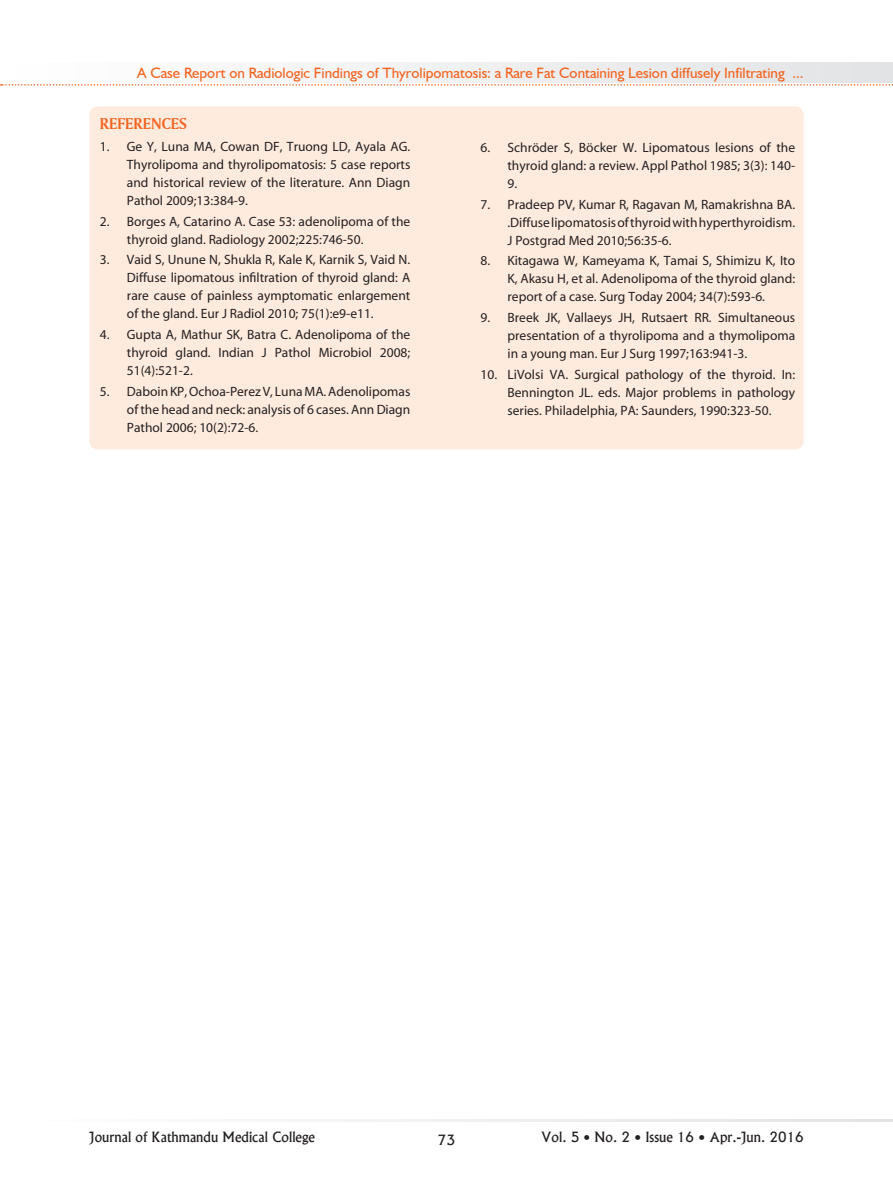
<style>
.page{position:relative;width:893px;height:1191px;background:#fff}
.page>*{position:absolute;margin:0;border:0;box-sizing:border-box;transform-origin:0 0}
.t1{font:16.5px "Amerigo BT Bold A";color:#f36421}
.t2{font:15px "Humanist 521 BT";color:#f36421}
.t3{font:13.5px/18px "Myriad";color:#231f20;text-align:justify}
.t4{font:13.5px "Alaska";color:#231f20}
</style>
<div class="page">
<svg style="left:317px;top:1119px;width:576px;height:2px"></svg>
<div style="left:0;top:63px;width:893px;height:20px;background:linear-gradient(to right,#fff,#e2e3e5)"></div>
<svg style="left:1px;top:84px;width:892px;height:2px"></svg>
<div style="left:89px;top:106px;width:715px;height:343px;background:#feebdd;border-radius:9px"></div>
<p class="t2" style="left:137px;top:63px;width:668px">A Case Report on Radiologic Findings of Thyrolipomatosis: a Rare Fat Containing Lesion diffusely Infiltrating ...</p>
<p class="t1" style="left:100px;top:114px;width:89px">REFERENCES</p>
<p class="t3" style="left:127px;top:139px;width:285px;text-indent:-27px">1. Ge Y, Luna MA, Cowan DF, Truong LD, Ayala AG.<br>Thyrolipoma and thyrolipomatosis: 5 case reports and historical review of the literature. Ann Diagn Pathol 2009;13:384-9.</p>
<p class="t3" style="left:127px;top:213px;width:285px;text-indent:-27px">2. Borges A, Catarino A. Case 53: adenolipoma of the thyroid gland. Radiology 2002;225:746-50.</p>
<p class="t3" style="left:127px;top:252px;width:285px;text-indent:-27px">3. Vaid S, Unune N, Shukla R, Kale K, Karnik S, Vaid N.<br>Diffuse lipomatous infiltration of thyroid gland: A rare cause of painless aymptomatic enlargement of the gland. Eur J Radiol 2010; 75(1):e9-e11.</p>
<p class="t3" style="left:127px;top:326px;width:285px;text-indent:-27px">4. Gupta A, Mathur SK, Batra C. Adenolipoma of the thyroid gland. Indian J Pathol Microbiol 2008; 51(4):521-2.</p>
<p class="t3" style="left:127px;top:383px;width:285px;text-indent:-27px">5. Daboin KP, Ochoa-Perez V, Luna MA. Adenolipomas of the head and neck: analysis of 6 cases. Ann Diagn Pathol 2006; 10(2):72-6.</p>
<p class="t3" style="left:507px;top:140px;width:289px;text-indent:-27px">6. Schröder S, Böcker W. Lipomatous lesions of the thyroid gland: a review. Appl Pathol 1985; 3(3): 140- 9.</p>
<p class="t3" style="left:507px;top:196px;width:289px;text-indent:-27px">7. Pradeep PV, Kumar R, Ragavan M, Ramakrishna BA. .Diffuse lipomatosis of thyroid with hyperthyroidism.<br>J Postgrad Med 2010;56:35-6.</p>
<p class="t3" style="left:507px;top:253px;width:289px;text-indent:-27px">8. Kitagawa W, Kameyama K, Tamai S, Shimizu K, Ito K, Akasu H, et al. Adenolipoma of the thyroid gland: report of a case. Surg Today 2004; 34(7):593-6.</p>
<p class="t3" style="left:507px;top:309px;width:289px;text-indent:-27px">9. Breek JK, Vallaeys JH, Rutsaert RR. Simultaneous presentation of a thyrolipoma and a thymolipoma in a young man. Eur J Surg 1997;163:941-3.</p>
<p class="t3" style="left:507px;top:366px;width:289px;text-indent:-27px">10. LiVolsi VA. Surgical pathology of the thyroid. In:<br>Bennington JL. eds. Major problems in pathology series. Philadelphia, PA: Saunders, 1990:323-50.</p>
<p class="t4" style="left:89px;top:1129px;width:227px">Journal of Kathmandu Medical College</p>
<p class="t4" style="left:541px;top:1129px;width:264px">Vol. 5 • No. 2 • Issue 16 • Apr.-Jun. 2016</p>
<p class="t4" style="left:438px;top:1131px;width:19px">73</p>
</div>
